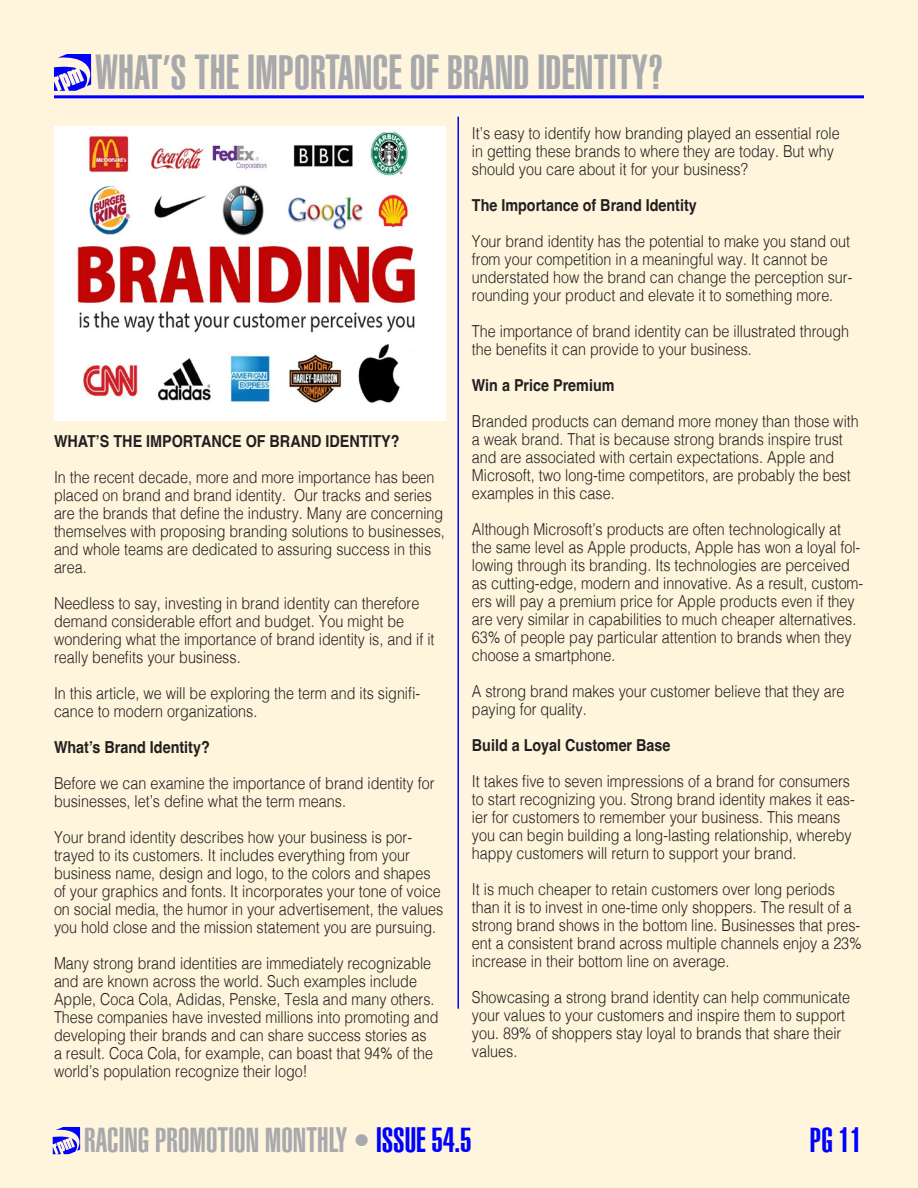
<style>
.page{position:relative;width:918px;height:1188px;background:#fef5dc}
.page>*{position:absolute;margin:0;border:0;box-sizing:border-box;transform-origin:0 0}
.t1{font:900 extra-condensed 48px "Helvetica";color:#a8a9ad}
.t2{font:900 extra-condensed 34.5px "Helvetica";color:#a8a9ad}
.t3{font:900 extra-condensed 34.5px "Helvetica";color:#00f}
.body_text_12pt_leading{font:300 16.5px/18px "Helvetica";color:#231f20;scale:.87 1}
.body_text_12pt_leading-2{font:700 16.5px "Helvetica";color:#231f20;scale:.87 1}
.s1{font-weight:700}
.s2{color:#00f}
</style>
<div class="page">
<svg style="left:53px;top:1127px;width:27px;height:27px"></svg>
<svg style="left:54px;top:54px;width:37px;height:37px"></svg>
<hr style="left:54px;top:95px;width:810px;height:3px;background:#00f">
<hr style="left:458px;top:117px;width:1px;height:892px;background:#00f">
<img style="left:54px;top:127px;width:392px;height:293px">
<p class="t1" style="left:95px;top:50px;width:570px">WHAT’S THE IMPORTANCE OF BRAND IDENTITY?</p>
<p class="body_text_12pt_leading-2" style="left:54px;top:428px;width:399px">WHAT’S THE IMPORTANCE OF BRAND IDENTITY?</p>
<p class="body_text_12pt_leading" style="left:54px;top:467px;width:451px">In the recent decade, more and more importance has been placed on brand and brand identity. Our tracks and series are the brands that define the industry. Many are concerning themselves with proposing branding solutions to businesses, and whole teams are dedicated to assuring success in this area.</p>
<p class="body_text_12pt_leading" style="left:54px;top:593px;width:439px">Needless to say, investing in brand identity can therefore demand considerable effort and budget. You might be wondering what the importance of brand identity is, and if it really benefits your business.</p>
<p class="body_text_12pt_leading" style="left:54px;top:683px;width:422px">In this article, we will be exploring the term and its signifi&shy;cance to modern organizations.</p>
<p class="body_text_12pt_leading" style="left:54px;top:728px;width:439px;line-height:36px"><span class="s1">What’s Brand Identity?<br></span>Before we can examine the importance of brand identity for</p>
<p class="body_text_12pt_leading" style="left:54px;top:782px;width:413px;line-height:36px">businesses, let’s define what the term means.<br>Your brand identity describes how your business is por-</p>
<p class="body_text_12pt_leading" style="left:54px;top:845px;width:449px">trayed to its customers. It includes everything from your business name, design and logo, to the colors and shapes of your graphics and fonts. It incorporates your tone of voice on social media, the humor in your advertisement, the values you hold close and the mission statement you are pursuing.</p>
<p class="body_text_12pt_leading" style="left:54px;top:953px;width:443px">Many strong brand identities are immediately recognizable and are known across the world. Such examples include Apple, Coca Cola, Adidas, Penske, Tesla and many others.<br>These companies have invested millions into promoting and developing their brands and can share success stories as a result. Coca Cola, for example, can boast that 94% of the world’s population recognize their logo!</p>
<p class="body_text_12pt_leading" style="left:472px;top:123px;width:424px">It’s easy to identify how branding played an essential role in getting these brands to where they are today. But why should you care about it for your business?</p>
<p class="body_text_12pt_leading" style="left:472px;top:186px;width:436px;line-height:36px"><span class="s1">The Importance of Brand Identity<br></span>Your brand identity has the potential to make you stand out</p>
<p class="body_text_12pt_leading" style="left:472px;top:249px;width:439px">from your competition in a meaningful way. It cannot be understated how the brand can change the perception sur&shy;rounding your product and elevate it to something more.</p>
<p class="body_text_12pt_leading" style="left:472px;top:321px;width:435px">The importance of brand identity can be illustrated through the benefits it can provide to your business.</p>
<p class="body_text_12pt_leading" style="left:472px;top:366px;width:446px;line-height:36px"><span class="s1">Win a Price Premium<br></span>Branded products can demand more money than those with</p>
<p class="body_text_12pt_leading" style="left:472px;top:429px;width:437px">a weak brand. That is because strong brands inspire trust and are associated with certain expectations. Apple and Microsoft, two long-time competitors, are probably the best examples in this case.</p>
<p class="body_text_12pt_leading" style="left:472px;top:519px;width:452px">Although Microsoft’s products are often technologically at the same level as Apple products, Apple has won a loyal fol&shy;lowing through its branding. Its technologies are perceived as cutting-edge, modern and innovative. As a result, custom&shy;ers will pay a premium price for Apple products even if they are very similar in capabilities to much cheaper alternatives.<br>63% of people pay particular attention to brands when they choose a smartphone.</p>
<p class="body_text_12pt_leading" style="left:472px;top:681px;width:430px">A strong brand makes your customer believe that they are paying for quality.</p>
<p class="body_text_12pt_leading" style="left:472px;top:726px;width:436px;line-height:36px"><span class="s1">Build a Loyal Customer Base<br></span>It takes five to seven impressions of a brand for consumers</p>
<p class="body_text_12pt_leading" style="left:472px;top:789px;width:442px">to start recognizing you. Strong brand identity makes it eas&shy;ier for customers to remember your business. This means you can begin building a long-lasting relationship, whereby happy customers will return to support your brand.</p>
<p class="body_text_12pt_leading" style="left:472px;top:879px;width:450px">It is much cheaper to retain customers over long periods than it is to invest in one-time only shoppers. The result of a strong brand shows in the bottom line. Businesses that pres&shy;ent a consistent brand across multiple channels enjoy a 23% increase in their bottom line on average.</p>
<p class="body_text_12pt_leading" style="left:472px;top:987px;width:436px">Showcasing a strong brand identity can help communicate your values to your customers and inspire them to support you. 89% of shoppers stay loyal to brands that share their values.</p>
<h2 class="t2" style="left:84px;top:1124px;width:389px">RACING PROMOTION MONTHLY • <span class="s2">ISSUE 54.5</span></h2>
<h2 class="t3" style="left:810px;top:1124px;width:53px">PG 11</h2>
</div>
